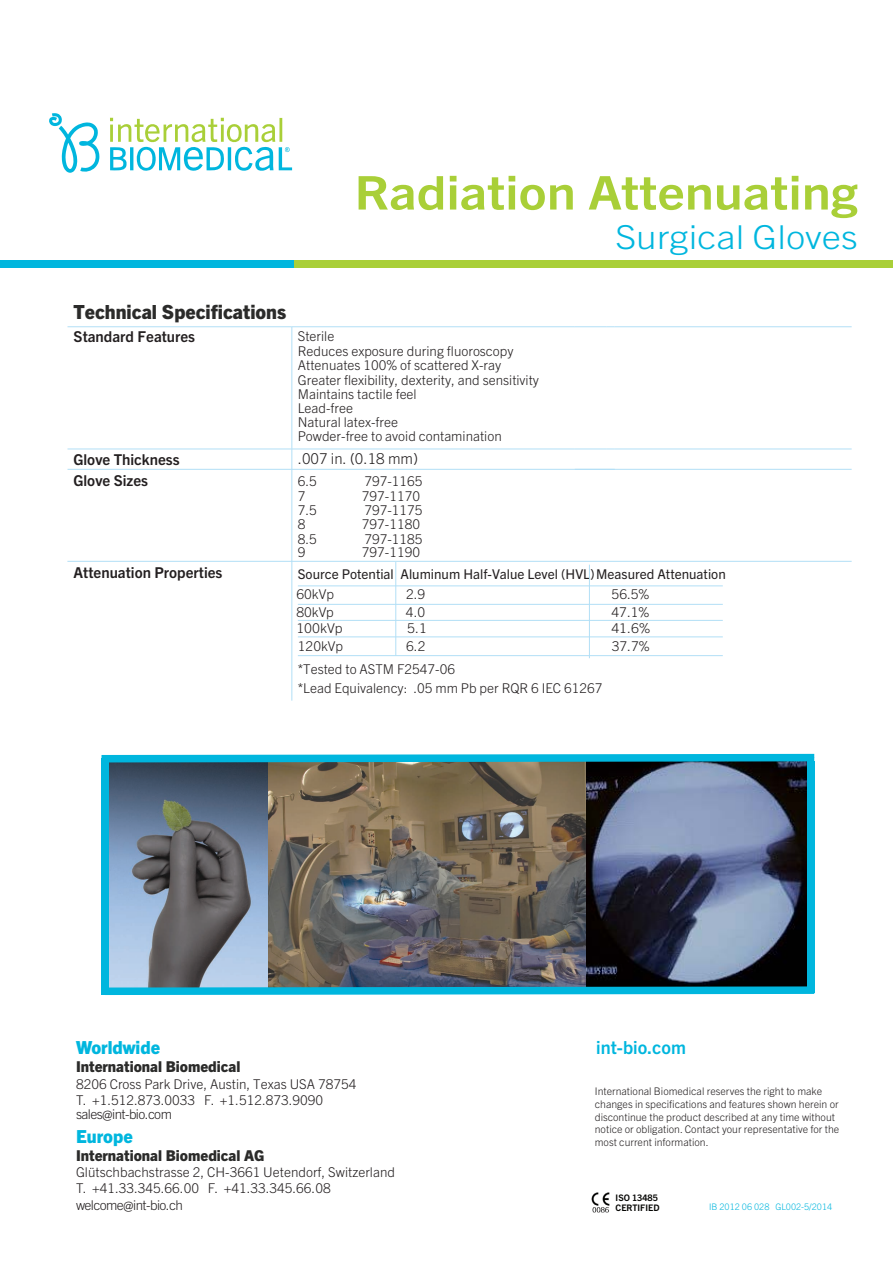
<style>
.page{position:relative;width:893px;height:1263px;background:#fff}
.page>*{position:absolute;margin:0;border:0;box-sizing:border-box;transform-origin:0 0}
.t1{font:700 46.5px "Trade Gothic Next LT Pro";color:#a9cf38;scale:1.13 1}
.t2{font:300 33px "Trade Gothic Next LT Pro";color:#00b6de;scale:1.13 1}
.t3{font:800 19.5px "Trade Gothic Next LT Pro";color:#2b2b2a}
.t4{font:800 18px "Trade Gothic Next LT Pro";color:#00b6de}
.t5{font:700 18px "Trade Gothic Next LT Pro";color:#00b6de}
.t6{font:700 15px "Trade Gothic Next LT Pro";color:#231f20}
.t7{font:800 15px "Trade Gothic Next LT Pro";color:#2b2b2a}
.t8{font:300 15px "Trade Gothic Next LT Pro";color:#231f20}
.t9{font:300 13.5px/14.2px "Trade Gothic Next LT Pro";color:#231f20}
.t10{font:13.5px "Trade Gothic Next LT Pro";color:#231f20}
.t11{font:300 13.5px "Trade Gothic Next LT Pro";letter-spacing:-.045em;color:#231f20}
.t12{font:300 10.5px/12.6px "Trade Gothic Next LT Pro";color:#231f20}
.t13{font:300 9px "Trade Gothic Next LT Pro";color:#00b6de}
.t14{font:700 9px/10.5px "Trade Gothic Next LT Pro";color:#050503}
</style>
<div class="page">
<div style="left:239px;top:260px;width:654px;height:7px;background:#a9cf38"></div>
<div style="left:0;top:260px;width:293px;height:7px;background:#00b6de"></div>
<img style="left:591px;top:1192px;width:19px;height:21px">
<svg style="left:49px;top:113px;width:51px;height:60px"></svg>
<svg style="left:110px;top:118px;width:182px;height:53px"></svg>
<img style="left:586px;top:766px;width:221px;height:217px">
<img style="left:109px;top:766px;width:477px;height:217px">
<hr style="left:292px;top:326px;width:283px;height:1px;background:#b2dff6">
<hr style="left:575px;top:326px;width:31px;height:1px;background:#b2dff6">
<hr style="left:615px;top:326px;width:237px;height:1px;background:#b2dff6">
<hr style="left:575px;top:449px;width:31px;height:1px;background:#b2dff6">
<hr style="left:615px;top:449px;width:237px;height:1px;background:#b2dff6">
<hr style="left:292px;top:469px;width:560px;height:1px;background:#b2dff6">
<hr style="left:68px;top:469px;width:224px;height:1px;background:#b2dff6">
<hr style="left:292px;top:469px;width:1px;height:232px;background:#b2dff6">
<hr style="left:292px;top:449px;width:283px;height:1px;background:#b2dff6">
<svg style="left:292px;top:449px;width:1px;height:20px"></svg>
<hr style="left:292px;top:327px;width:1px;height:122px;background:#b2dff6">
<hr style="left:68px;top:449px;width:224px;height:1px;background:#b2dff6">
<hr style="left:68px;top:326px;width:224px;height:1px;background:#b2dff6">
<hr style="left:67px;top:561px;width:225px;height:1px;background:#b2dff6">
<hr style="left:292px;top:561px;width:560px;height:1px;background:#b2dff6">
<hr style="left:395px;top:562px;width:1px;height:94px;background:#b2dff6">
<hr style="left:589px;top:565px;width:1px;height:93px;background:#b2dff6">
<hr style="left:298px;top:586px;width:425px;height:1px;background:#b2dff6">
<hr style="left:298px;top:604px;width:425px;height:1px;background:#b2dff6">
<hr style="left:298px;top:620px;width:425px;height:1px;background:#b2dff6">
<hr style="left:298px;top:637px;width:425px;height:1px;background:#b2dff6">
<hr style="left:298px;top:655px;width:425px;height:1px;background:#b2dff6">
<div style="left:807px;top:761px;width:7px;height:231px;background:#00b6de"></div>
<div style="left:102px;top:758px;width:7px;height:237px;background:#00b6de"></div>
<svg style="left:101px;top:983px;width:714px;height:12px"></svg>
<svg style="left:101px;top:753px;width:714px;height:13px"></svg>
<h1 class="t1" style="left:354px;top:160px;width:447px">Radiation Attenuating</h1>
<h2 class="t2" style="left:615px;top:214px;width:216px">Surgical Gloves</h2>
<h3 class="t3" style="left:74px;top:298px;width:214px">Technical Specifications</h3>
<p class="t6" style="left:74px;top:327px;width:123px">Standard Features</p>
<p class="t9" style="left:298px;top:328px;width:243px">Sterile<br>Reduces exposure during fluoroscopy<br>Attenuates 100% of scattered X-ray<br>Greater flexibility, dexterity, and sensitivity<br>Maintains tactile feel<br>Lead-free<br>Natural latex-free</p>
<p class="t6" style="left:74px;top:449px;width:108px">Glove Thickness</p>
<p class="t8" style="left:298px;top:448px;width:122px">.007 in. (0.18 mm)</p>
<p class="t9" style="left:298px;top:473px;width:21px">6.5</p>
<p class="t9" style="left:364px;top:473px;width:60px">797-1165</p>
<p class="t9" style="left:298px;top:488px;width:9px">7</p>
<p class="t9" style="left:362px;top:488px;width:60px">797-1170</p>
<p class="t9" style="left:298px;top:502px;width:21px">7.5</p>
<p class="t9" style="left:364px;top:502px;width:60px">797-1175</p>
<p class="t9" style="left:298px;top:516px;width:9px">8</p>
<p class="t9" style="left:362px;top:516px;width:60px">797-1180</p>
<p class="t9" style="left:298px;top:531px;width:21px">8.5</p>
<p class="t9" style="left:364px;top:531px;width:60px">797-1185</p>
<p class="t9" style="left:298px;top:428px;width:205px">Powder-free to avoid contamination</p>
<p class="t6" style="left:74px;top:470px;width:76px">Glove Sizes</p>
<p class="t6" style="left:74px;top:562px;width:150px">Attenuation Properties</p>
<p class="t9" style="left:298px;top:544px;width:9px">9</p>
<p class="t9" style="left:362px;top:544px;width:60px">797-1190</p>
<p class="t10" style="left:298px;top:564px;width:429px">Source Potential Aluminum Half-Value Level (HVL)Measured Attenuation</p>
<p class="t9" style="left:296px;top:586px;width:39px">60kVp</p>
<p class="t9" style="left:406px;top:586px;width:21px">2.9</p>
<p class="t9" style="left:612px;top:586px;width:39px">56.5%</p>
<p class="t9" style="left:296px;top:604px;width:39px">80kVp</p>
<p class="t9" style="left:406px;top:604px;width:21px">4.0</p>
<p class="t9" style="left:611px;top:604px;width:39px">47.1%</p>
<p class="t9" style="left:296px;top:620px;width:48px">100kVp</p>
<p class="t9" style="left:407px;top:620px;width:21px">5.1</p>
<p class="t9" style="left:611px;top:620px;width:40px">41.6%</p>
<p class="t9" style="left:298px;top:638px;width:47px">120kVp</p>
<p class="t9" style="left:406px;top:638px;width:21px">6.2</p>
<p class="t9" style="left:612px;top:638px;width:39px">37.7%</p>
<p class="t9" style="left:298px;top:659px;width:306px;line-height:18.8px">*Tested to ASTM F2547-06<br>*Lead Equivalency: .05 mm Pb per RQR 6 IEC 61267</p>
<h3 class="t4" style="left:76px;top:1035px;width:86px">Worldwide</h3>
<p class="t7" style="left:76px;top:1056px;width:166px">International Biomedical</p>
<p class="t9" style="left:76px;top:1075px;width:282px;line-height:16.2px">8206 Cross Park Drive, Austin, Texas USA 78754<br>T. +1.512.873.0033 F. +1.512.873.9090</p>
<p class="t11" style="left:76px;top:1105px;width:97px">sales@int-bio.com</p>
<h3 class="t4" style="left:76px;top:1124px;width:58px">Europe</h3>
<p class="t7" style="left:76px;top:1145px;width:190px">International Biomedical AG</p>
<p class="t9" style="left:76px;top:1163px;width:320px;line-height:16.2px">Glütschbachstrasse 2, CH-3661 Uetendorf, Switzerland<br>T. +41.33.345.66.00 F. +41.33.345.66.08</p>
<p class="t11" style="left:76px;top:1195px;width:108px">welcome@int-bio.ch</p>
<h3 class="t5" style="left:596px;top:1035px;width:91px">int-bio.com</h3>
<p class="t12" style="left:595px;top:1084px;width:246px">International Biomedical reserves the right to make changes in specifications and features shown herein or discontinue the product described at any time without notice or obligation. Contact your representative for the most current information.</p>
<p class="t14" style="left:616px;top:1191px;width:45px">ISO 13485<br>CERTIFIED</p>
<p class="t13" style="left:709px;top:1200px;width:125px">IB 2012 06 028 GL002-5/2014</p>
</div>
